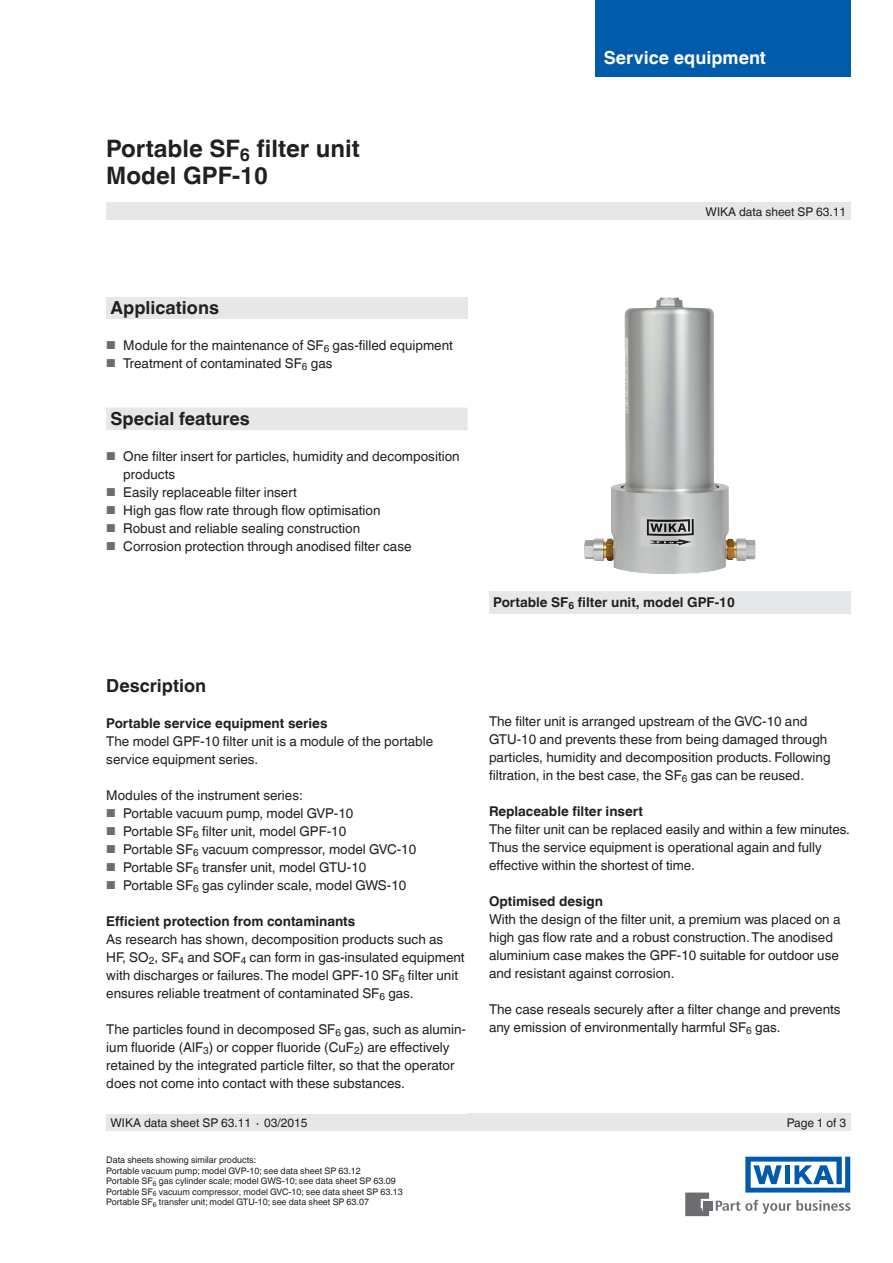
<style>
.page{position:relative;width:893px;height:1263px;background:#fff}
.page>*{position:absolute;margin:0;border:0;box-sizing:border-box;transform-origin:0 0}
._01_Headline_N{font:700 24px "Helvetica World";color:#231f20}
._02_Subheadline1_N{font:700 18px "Helvetica World";color:#231f20}
._09_Tables_-_Headlin{font:700 18px "Helvetica World";color:#fff}
._03_Subheadline1_gre{font:700 18px "Helvetica World";color:#231f20}
._05_Running_text_N{font:13.5px/18px "Helvetica World";color:#231f20}
._04_Subheadline2_N{font:700 13.5px "Helvetica World";color:#231f20}
._04_Subheadline2_N-2{font:13.5px/18px "Helvetica World";color:#231f20}
._07_Small_text_N{font:12px "Helvetica World";color:#231f20}
._08_Footnotes_N{font:9px "Helvetica World";color:#231f20}
.s1{font-size:11.55px;color:#6c6d70}
</style>
<div class="page">
<div style="left:106px;top:298px;width:362px;height:21px;background:#e6e7e9"></div>
<svg style="left:716px;top:1200px;width:134px;height:14px"></svg>
<div style="left:703px;top:1201px;width:9px;height:9px;background:#6c6d70"></div>
<svg style="left:685px;top:1192px;width:24px;height:24px"></svg>
<svg style="left:745px;top:1157px;width:105px;height:35px"></svg>
<div style="left:106px;top:203px;width:744px;height:17px;background:#e6e7e9"></div>
<div style="left:106px;top:1114px;width:744px;height:17px;background:#e6e7e9"></div>
<div style="left:595px;top:0;width:255px;height:77px;background:#015aaa"></div>
<div style="left:489px;top:591px;width:361px;height:23px;background:#e6e7e9"></div>
<div style="left:106px;top:408px;width:362px;height:22px;background:#e6e7e9"></div>
<img style="left:584px;top:297px;width:172px;height:277px">
<p class="_01_Headline_N" style="left:106px;top:135px;width:255px">Portable SF<sub>6</sub> filter unit</p>
<p class="_01_Headline_N" style="left:106px;top:162px;width:163px">Model GPF-10</p>
<p class="_09_Tables_-_Headlin" style="left:604px;top:47px;width:164px">Service equipment</p>
<p class="_07_Small_text_N" style="left:706px;top:204px;width:142px">WIKA data sheet SP 63.11</p>
<p class="_02_Subheadline1_N" style="left:111px;top:297px;width:110px">Applications</p>
<p class="_05_Running_text_N" style="left:106px;top:336px;width:348px"><span class="s1">■</span> Module for the maintenance of SF<sub>6</sub> gas-filled equipment</p>
<p class="_05_Running_text_N" style="left:106px;top:354px;width:228px"><span class="s1">■</span> Treatment of contaminated SF<sub>6</sub> gas</p>
<p class="_03_Subheadline1_gre" style="left:111px;top:408px;width:141px">Special features</p>
<p class="_05_Running_text_N" style="left:123px;top:447px;width:338px;text-indent:-17px"><span class="s1">■</span> One filter insert for particles, humidity and decomposition products</p>
<p class="_05_Running_text_N" style="left:106px;top:483px;width:192px"><span class="s1">■</span> Easily replaceable filter insert</p>
<p class="_05_Running_text_N" style="left:106px;top:501px;width:276px"><span class="s1">■</span> High gas flow rate through flow optimisation</p>
<p class="_05_Running_text_N" style="left:106px;top:519px;width:255px"><span class="s1">■</span> Robust and reliable sealing construction</p>
<p class="_05_Running_text_N" style="left:106px;top:537px;width:307px"><span class="s1">■</span> Corrosion protection through anodised filter case</p>
<p class="_04_Subheadline2_N" style="left:493px;top:595px;width:243px">Portable SF<sub>6</sub> filter unit, model GPF-10</p>
<p class="_02_Subheadline1_N" style="left:106px;top:675px;width:101px">Description</p>
<p class="_04_Subheadline2_N" style="left:106px;top:715px;width:223px">Portable service equipment series</p>
<p class="_04_Subheadline2_N-2" style="left:106px;top:732px;width:328px">The model GPF-10 filter unit is a module of the portable service equipment series.</p>
<p class="_05_Running_text_N" style="left:106px;top:786px;width:198px">Modules of the instrument series:</p>
<p class="_05_Running_text_N" style="left:106px;top:804px;width:249px"><span class="s1">■</span> Portable vacuum pump, model GVP-10</p>
<p class="_05_Running_text_N" style="left:106px;top:822px;width:241px"><span class="s1">■</span> Portable SF<sub>6</sub> filter unit, model GPF-10</p>
<p class="_05_Running_text_N" style="left:106px;top:840px;width:311px"><span class="s1">■</span> Portable SF<sub>6</sub> vacuum compressor, model GVC-10</p>
<p class="_05_Running_text_N" style="left:106px;top:858px;width:262px"><span class="s1">■</span> Portable SF<sub>6</sub> transfer unit, model GTU-10</p>
<p class="_05_Running_text_N" style="left:106px;top:876px;width:302px"><span class="s1">■</span> Portable SF<sub>6</sub> gas cylinder scale, model GWS-10</p>
<p class="_04_Subheadline2_N" style="left:106px;top:913px;width:251px">Efficient protection from contaminants</p>
<p class="_05_Running_text_N" style="left:106px;top:930px;width:360px">As research has shown, decomposition products such as HF, SO<sub>2</sub>, SF<sub>4</sub> and SOF<sub>4</sub> can form in gas-insulated equipment with discharges or failures. The model GPF-10 SF<sub>6</sub> filter unit ensures reliable treatment of contaminated SF<sub>6</sub> gas.</p>
<p class="_05_Running_text_N" style="left:106px;top:1020px;width:361px">The particles found in decomposed SF<sub>6</sub> gas, such as alumin&shy;ium fluoride (AlF<sub>3</sub>) or copper fluoride (CuF<sub>2</sub>) are effectively retained by the integrated particle filter, so that the operator does not come into contact with these substances.</p>
<p class="_05_Running_text_N" style="left:489px;top:712px;width:343px">The filter unit is arranged upstream of the GVC-10 and GTU-10 and prevents these from being damaged through particles, humidity and decomposition products. Following filtration, in the best case, the SF<sub>6</sub> gas can be reused.</p>
<p class="_04_Subheadline2_N" style="left:489px;top:804px;width:155px">Replaceable filter insert</p>
<p class="_05_Running_text_N" style="left:489px;top:820px;width:362px">The filter unit can be replaced easily and within a few minutes.<br>Thus the service equipment is operational again and fully effective within the shortest of time.</p>
<p class="_04_Subheadline2_N" style="left:489px;top:894px;width:116px">Optimised design</p>
<p class="_05_Running_text_N" style="left:489px;top:910px;width:353px">With the design of the filter unit, a premium was placed on a high gas flow rate and a robust construction. The anodised aluminium case makes the GPF-10 suitable for outdoor use and resistant against corrosion.</p>
<p class="_05_Running_text_N" style="left:489px;top:1000px;width:353px">The case reseals securely after a filter change and prevents any emission of environmentally harmful SF<sub>6</sub> gas.</p>
<p class="_07_Small_text_N" style="left:111px;top:1115px;width:198px">WIKA data sheet SP 63.11 ∙ 03/2015</p>
<p class="_07_Small_text_N" style="left:787px;top:1115px;width:61px">Page 1 of 3</p>
<p class="_08_Footnotes_N" style="left:106px;top:1155px;width:151px">Data sheets showing similar products:</p>
<p class="_08_Footnotes_N" style="left:106px;top:1165px;width:256px">Portable vacuum pump; model GVP-10; see data sheet SP 63.12</p>
<p class="_08_Footnotes_N" style="left:106px;top:1176px;width:291px">Portable SF<sub>6</sub> gas cylinder scale; model GWS-10; see data sheet SP 63.09</p>
<p class="_08_Footnotes_N" style="left:106px;top:1186px;width:298px">Portable SF<sub>6</sub> vacuum compressor, model GVC-10; see data sheet SP 63.13</p>
<p class="_08_Footnotes_N" style="left:106px;top:1197px;width:264px">Portable SF<sub>6</sub> transfer unit; model GTU-10; see data sheet SP 63.07</p>
</div>
